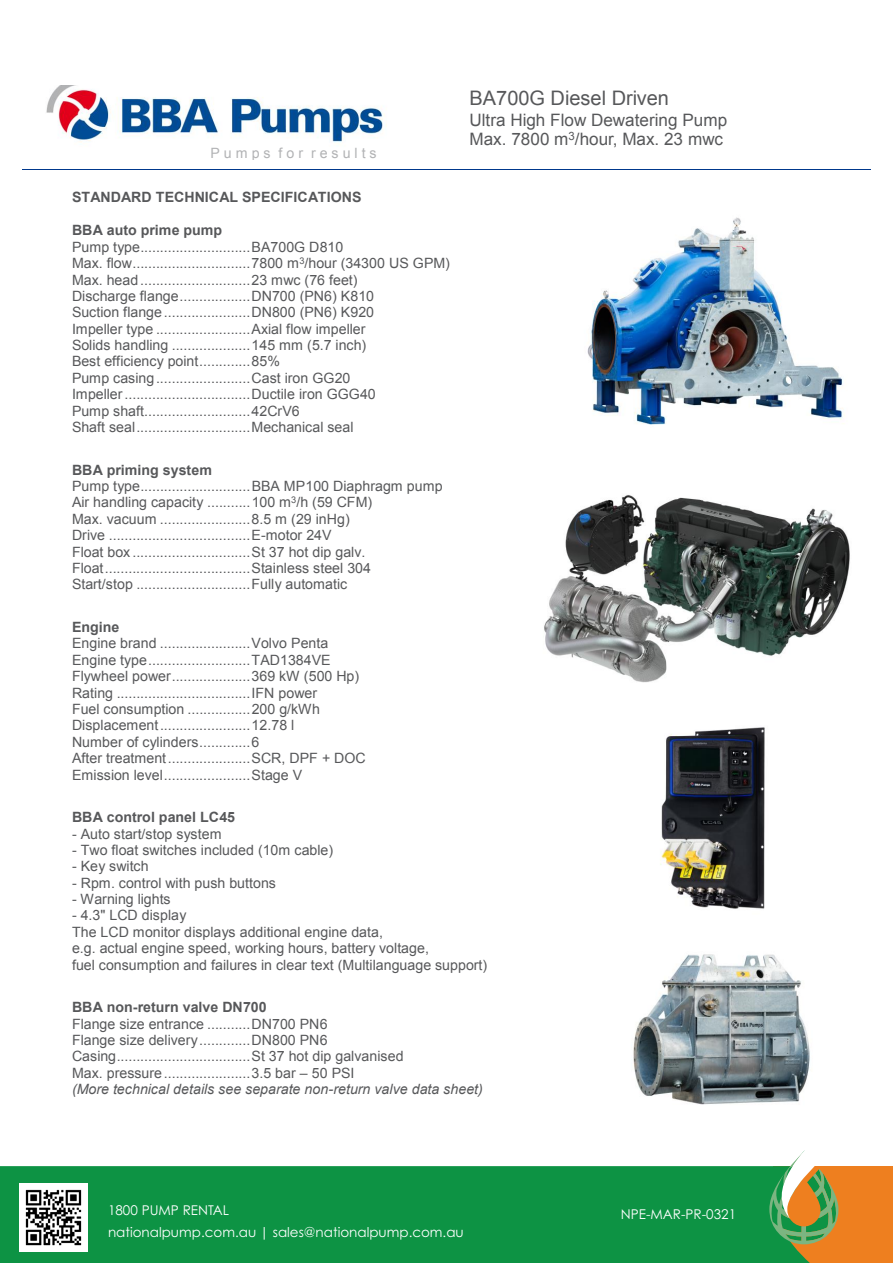
<style>
.page{position:relative;width:893px;height:1263px;background:#fff}
.page>*{position:absolute;margin:0;border:0;box-sizing:border-box;transform-origin:0 0}
.t1{font:19.95px "Arial";color:#57585a}
.t2{font:17.1px/19.6px "Arial";color:#57585a}
.t3{font:14.25px/16.4px "Arial";color:#57585a}
.t4{font:700 14.25px "Arial";color:#57585a}
.t5{font:14.25px "Arial";color:#b2b3b5}
.t6{font:13.5px/22.5px "Century Gothic Pro";color:#fff}
.s1{font-weight:700}
.s2{font-style:italic}
</style>
<div class="page">
<div style="left:773px;top:1166px;width:120px;height:97px;background:#ee7f1f"></div>
<div style="left:0;top:1166px;width:810px;height:97px;background:#0d9344"></div>
<svg style="left:769px;top:1150px;width:69px;height:94px"></svg>
<img style="left:19px;top:1184px;width:69px;height:68px">
<img style="left:46px;top:85px;width:341px;height:59px">
<hr style="left:22px;top:169px;width:408px;height:1px;background:#00388c">
<hr style="left:429px;top:169px;width:442px;height:1px;background:#00388c">
<img style="left:587px;top:217px;width:258px;height:208px">
<img style="left:544px;top:495px;width:306px;height:188px">
<img style="left:633px;top:954px;width:177px;height:151px">
<img style="left:660px;top:727px;width:105px;height:182px">
<p class="t1" style="left:470px;top:85px;width:201px">BA700G Diesel Driven</p>
<p class="t2" style="left:470px;top:110px;width:259px">Ultra High Flow Dewatering Pump<br>Max. 7800 m<sup>3</sup>/hour, Max. 23 mwc</p>
<p class="t5" style="left:211px;top:144px;width:168px">P u m p s f o r r e s u l t s</p>
<p class="t4" style="left:72px;top:188px;width:291px">STANDARD TECHNICAL SPECIFICATIONS</p>
<p class="t3" style="left:72px;top:222px;width:379px"><span class="s1">BBA auto prime pump<br></span>Pump type............................BA700G D810<br>Max. flow..............................7800 m<sup>3</sup>/hour (34300 US GPM)<br>Max. head............................23 mwc (76 feet)<br>Discharge flange..................DN700 (PN6) K810<br>Suction flange......................DN800 (PN6) K920<br>Impeller type ........................Axial flow impeller<br>Solids handling ....................145 mm (5.7 inch)<br>Best efficiency point.............85%<br>Pump casing........................Cast iron GG20<br>Impeller................................Ductile iron GGG40<br>Pump shaft...........................42CrV6<br>Shaft seal.............................Mechanical seal</p>
<p class="t3" style="left:72px;top:461px;width:372px"><span class="s1">BBA priming system<br></span>Pump type............................BBA MP100 Diaphragm pump Air handling capacity ...........100 m<sup>3</sup>/h (59 CFM)<br>Max. vacuum .......................8.5 m (29 inHg)<br>Drive ....................................E-motor 24V<br>Float box ..............................St 37 hot dip galv.<br>Float.....................................Stainless steel 304<br>Start/stop .............................Fully automatic</p>
<p class="t3" style="left:72px;top:619px;width:295px"><span class="s1">Engine<br></span>Engine brand .......................Volvo Penta Engine type..........................TAD1384VE Flywheel power....................369 kW (500 Hp)<br>Rating ..................................IFN power<br>Fuel consumption ................200 g/kWh Displacement.......................12.78 l<br>Number of cylinders.............6<br>After treatment.....................SCR, DPF + DOC Emission level......................Stage V</p>
<p class="t4" style="left:72px;top:807px;width:165px">BBA control panel LC45</p>
<p class="t3" style="left:72px;top:825px;width:151px">- Auto start/stop system</p>
<p class="t3" style="left:72px;top:842px;width:263px">- Two float switches included (10m cable)</p>
<p class="t3" style="left:72px;top:858px;width:78px">- Key switch</p>
<p class="t3" style="left:72px;top:874px;width:205px">- Rpm. control with push buttons</p>
<p class="t3" style="left:72px;top:891px;width:100px">- Warning lights</p>
<p class="t3" style="left:72px;top:907px;width:417px">- 4.3ʺ LCD display<br>The LCD monitor displays additional engine data,<br>e.g. actual engine speed, working hours, battery voltage,<br>fuel consumption and failures in clear text (Multilanguage support)</p>
<p class="t3" style="left:72px;top:999px;width:412px"><span class="s1">BBA non-return valve DN700<br></span>Flange size entrance ...........DN700 PN6<br>Flange size delivery.............DN800 PN6<br>Casing..................................St 37 hot dip galvanised<br>Max. pressure......................3.5 bar – 50 PSI<br><span class="s2">(More technical details see separate non-return valve data sheet)</span></p>
<p class="t6" style="left:108px;top:1198px;width:357px">1800 PUMP RENTAL<br>nationalpump.com.au | sales@nationalpump.com.au</p>
<p class="t6" style="left:621px;top:1203px;width:117px">NPE-MAR-PR-0321</p>
</div>
